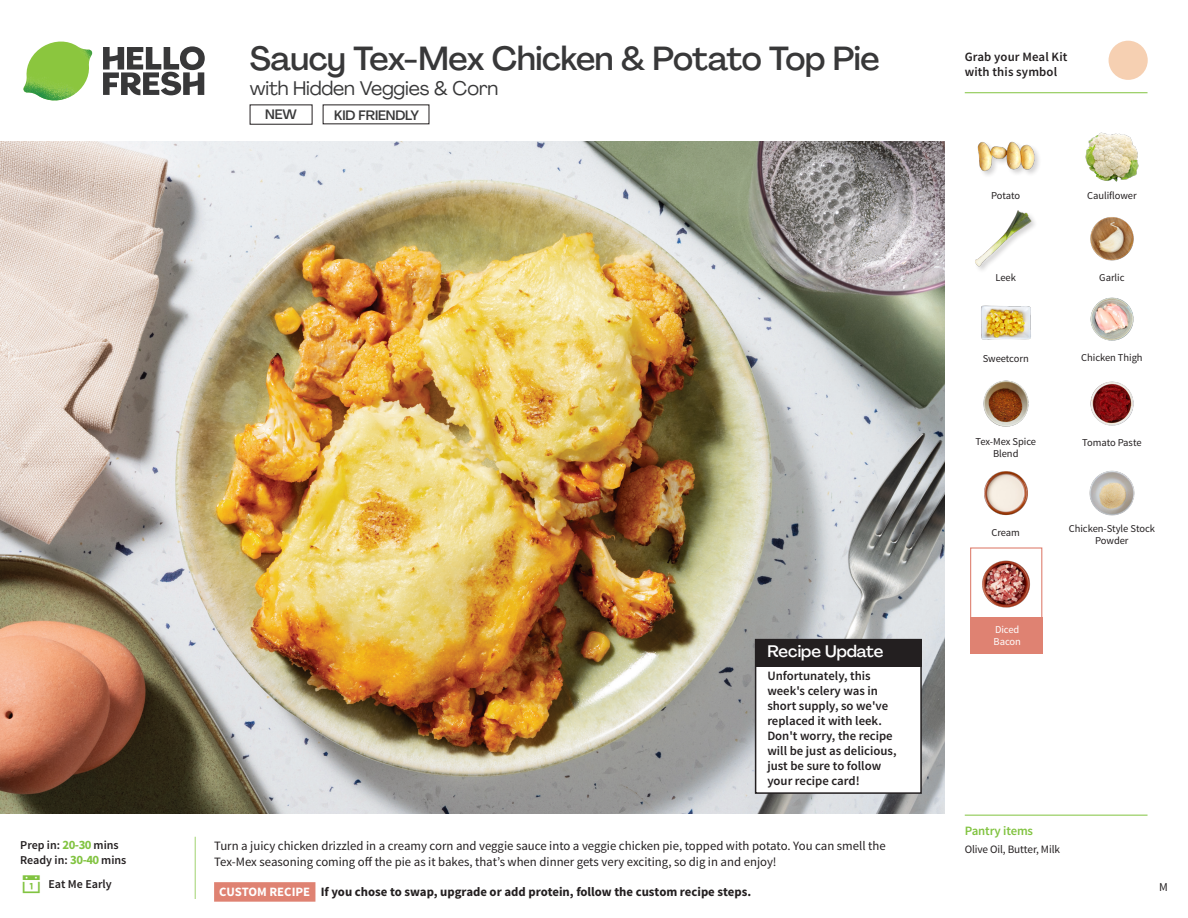
<style>
.page{position:relative;width:1188px;height:918px;background:#fff}
.page>*{position:absolute;margin:0;border:0;box-sizing:border-box;transform-origin:0 0}
._15_Titel_UK{font:500 33px "Agrandir";letter-spacing:-.015em;color:#383839}
._15_Titel_UK-2{font:19.5px "Agrandir";letter-spacing:-.01em;color:#383839}
.Steps_Text_AU{font:500 16.5px "Agrandir";color:#fff}
.t1{font:500 13.5px "Agrandir";letter-spacing:-.01em;color:#383839}
.Step_6_Text_AU{font:12.75px/16.5px "Source Sans Pro";color:#231f20}
.Steps_Text_AU-2{font:600 12.75px/15px "Source Sans Pro";color:#231f20}
.Step_6_Text_AU-2{font:700 12.75px "Source Sans Pro";color:#231f20}
._04_Headers_Front{font:600 12.75px "Source Sans Pro";letter-spacing:-.01em;color:#81c340}
._04_Intro{font:600 12px "Source Sans Pro";color:#231f20}
.t2{font:12px "Source Sans Pro";color:#231f20}
._05_Pantry{font:11.25px "Source Sans Pro";letter-spacing:-.01em;color:#231f20}
._18_FRONT_ingredient{font:10.5px/12px "Source Sans Pro";letter-spacing:-.005em;color:#231f20;text-align:center}
._18_FRONT_ingredient-2{font:10.5px/12px "Source Sans Pro";letter-spacing:-.005em;color:#fff}
.s1{font-weight:700;font-size:12.75px;color:#81c340}
.s2{color:#fff}
</style>
<div class="page">
<svg style="left:103px;top:46px;width:102px;height:49px"></svg>
<img style="left:23px;top:42px;width:69px;height:59px">
<svg style="left:194px;top:836px;width:122px;height:66px"></svg>
<img style="left:0;top:142px;width:945px;height:672px">
<div style="left:970px;top:547px;width:72px;height:73px;border:1px solid #df8272"></div>
<div style="left:970px;top:617px;width:72px;height:37px;background:#df8272"></div>
<img style="left:982px;top:560px;width:48px;height:48px">
<img style="left:1090px;top:297px;width:44px;height:44px">
<img style="left:1090px;top:381px;width:44px;height:45px">
<img style="left:983px;top:380px;width:46px;height:47px">
<img style="left:984px;top:471px;width:44px;height:45px">
<img style="left:1085px;top:132px;width:54px;height:50px">
<img style="left:1090px;top:217px;width:44px;height:44px">
<img style="left:981px;top:305px;width:50px;height:35px">
<div style="left:977px;top:141px;width:65px;height:37px;background:#231f20;opacity:.2"></div>
<img style="left:977px;top:141px;width:57px;height:37px">
<img style="left:975px;top:210px;width:57px;height:57px">
<img style="left:1089px;top:470px;width:46px;height:46px">
<hr style="left:965px;top:815px;width:183px;height:1px;background:#81c340">
<svg style="left:1091px;top:40px;width:57px;height:54px"></svg>
<hr style="left:965px;top:92px;width:183px;height:1px;background:#81c340">
<div style="left:756px;top:640px;width:165px;height:153px;background:#fff"></div>
<div style="left:755px;top:639px;width:167px;height:155px;border:2px solid #231f20"></div>
<div style="left:755px;top:639px;width:167px;height:27px;background:#231f20"></div>
<p class="_04_Intro" style="left:20px;top:837px;width:100px">Prep in: <span class="s1">20-30</span> mins</p>
<p class="_04_Intro" style="left:20px;top:852px;width:108px">Ready in: <span class="s1">30-40</span> mins</p>
<p class="_04_Intro" style="left:48px;top:876px;width:65px">Eat Me Early</p>
<p class="_15_Titel_UK" style="left:250px;top:38px;width:631px">Saucy Tex-Mex Chicken &amp; Potato Top Pie</p>
<p class="_15_Titel_UK-2" style="left:250px;top:76px;width:250px">with Hidden Veggies &amp; Corn</p>
<p class="t1" style="left:265px;top:106px;width:33px">NEW</p>
<p class="t1" style="left:334px;top:106px;width:86px">KID FRIENDLY</p>
<p class="Steps_Text_AU" style="left:767px;top:642px;width:117px">Recipe Update</p>
<p class="Steps_Text_AU-2" style="left:767px;top:669px;width:131px">Unfortunately, this week's celery was in short supply, so we've replaced it with leek.<br>Don't worry, the recipe will be just as delicious, just be sure to follow your recipe card!</p>
<p class="Step_6_Text_AU" style="left:214px;top:838px;width:673px">Turn a juicy chicken drizzled in a creamy corn and veggie sauce into a veggie chicken pie, topped with potato. You can smell the<br>Tex-Mex seasoning coming off the pie as it bakes, that’s when dinner gets very exciting, so dig in and enjoy!</p>
<p class="Step_6_Text_AU-2" style="left:219px;top:883px;width:533px"><span class="s2">CUSTOM RECIPE</span> If you chose to swap, upgrade or add protein, follow the custom recipe steps.</p>
<p class="Steps_Text_AU-2" style="left:965px;top:50px;width:104px">Grab your Meal Kit with this symbol</p>
<p class="_18_FRONT_ingredient" style="left:991px;top:189px;width:31px">Potato</p>
<p class="_18_FRONT_ingredient" style="left:1087px;top:189px;width:51px">Cauliflower</p>
<p class="_18_FRONT_ingredient" style="left:996px;top:271px;width:22px">Leek</p>
<p class="_18_FRONT_ingredient" style="left:1099px;top:271px;width:27px">Garlic</p>
<p class="_18_FRONT_ingredient" style="left:983px;top:352px;width:48px">Sweetcorn</p>
<p class="_18_FRONT_ingredient" style="left:1081px;top:352px;width:63px">Chicken Thigh</p>
<p class="_18_FRONT_ingredient" style="left:976px;top:436px;width:62px">Tex-Mex Spice<br>Blend</p>
<p class="_18_FRONT_ingredient" style="left:992px;top:526px;width:30px">Cream</p>
<p class="_18_FRONT_ingredient-2" style="left:994px;top:624px;width:29px">Diced<br>Bacon</p>
<p class="_18_FRONT_ingredient" style="left:1082px;top:437px;width:61px">Tomato Paste</p>
<p class="_18_FRONT_ingredient" style="left:1069px;top:523px;width:88px">Chicken-Style Stock<br>Powder</p>
<p class="_04_Headers_Front" style="left:965px;top:822px;width:70px">Pantry items</p>
<p class="_05_Pantry" style="left:965px;top:842px;width:97px">Olive Oil, Butter, Milk</p>
<p class="t2" style="left:1159px;top:879px;width:10px">M</p>
</div>
